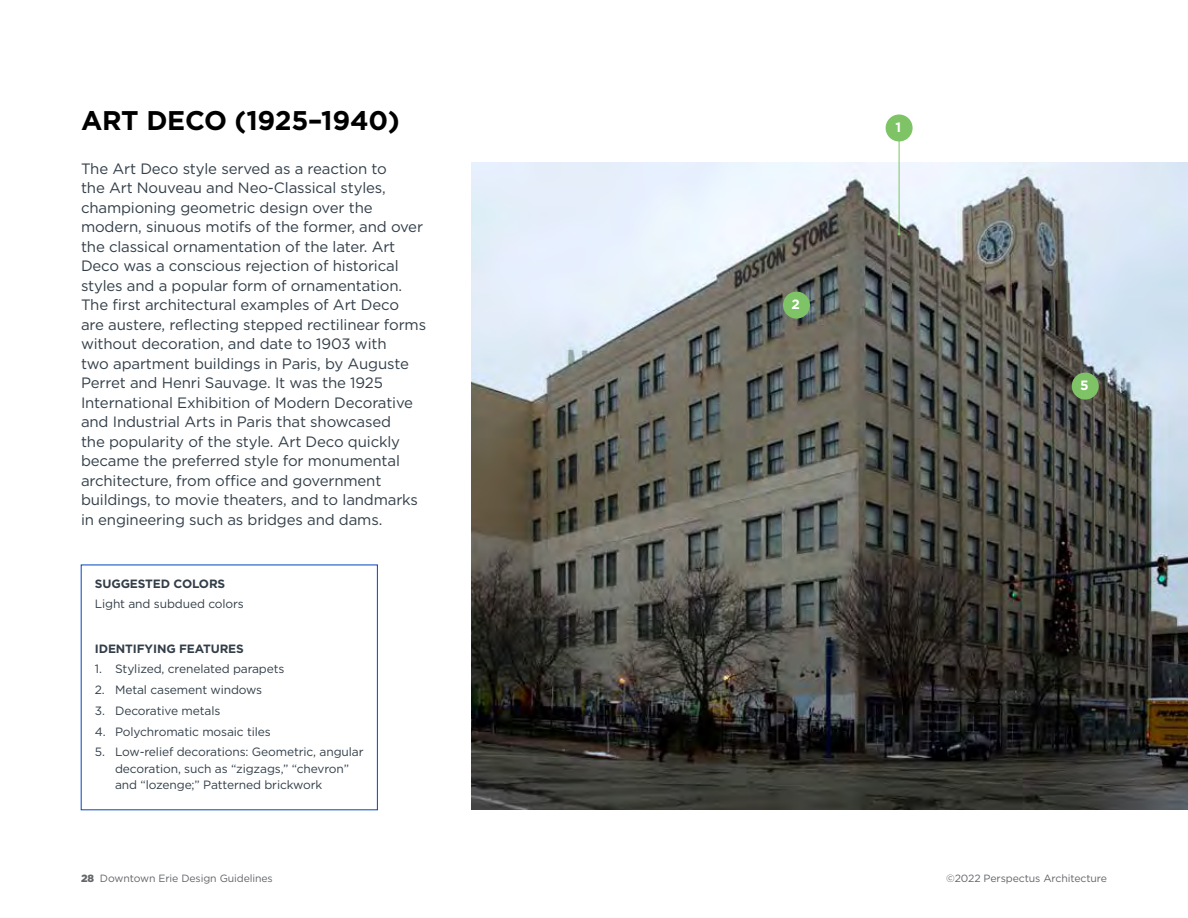
<style>
.page{position:relative;width:1188px;height:918px;background:#fff}
.page>*{position:absolute;margin:0;border:0;box-sizing:border-box;transform-origin:0 0}
.t1{font:700 27px "Gotham";letter-spacing:-.01em;color:#000}
.t2{font:15px/19.5px "Gotham";letter-spacing:-.01em;color:#323e48}
.t3{font:700 13.5px "Gotham";color:#fff}
.t4{font:12px/16.5px "Gotham";letter-spacing:-.01em;color:#323e48}
.t5{font:700 12px "Gotham";letter-spacing:-.01em;color:#323e48}
.t6{font:10.5px "Gotham";letter-spacing:-.01em;color:#636569}
.s1{font-weight:900}
</style>
<div class="page">
<img style="left:472px;top:162px;width:716px;height:648px">
<hr style="left:899px;top:117px;width:1px;height:117px;background:#7ec466">
<div style="left:886px;top:114px;width:27px;height:27px;background:#7ec466;border-radius:50%"></div>
<div style="left:783px;top:292px;width:27px;height:27px;background:#7ec466;border-radius:50%"></div>
<div style="left:1072px;top:373px;width:27px;height:27px;background:#7ec466;border-radius:50%"></div>
<h1 class="t1" style="left:81px;top:102px;width:320px">ART DECO (1925–1940)</h1>
<p class="t2" style="left:81px;top:159px;width:347px">The Art Deco style served as a reaction to<br>the Art Nouveau and Neo-Classical styles, championing geometric design over the modern, sinuous motifs of the former, and over the classical ornamentation of the later. Art Deco was a conscious rejection of historical styles and a popular form of ornamentation.<br>The first architectural examples of Art Deco<br>are austere, reflecting stepped rectilinear forms without decoration, and date to 1903 with<br>two apartment buildings in Paris, by Auguste Perret and Henri Sauvage. It was the 1925<br>International Exhibition of Modern Decorative and Industrial Arts in Paris that showcased<br>the popularity of the style. Art Deco quickly became the preferred style for monumental architecture, from office and government buildings, to movie theaters, and to landmarks in engineering such as bridges and dams.</p>
<p class="t5" style="left:95px;top:576px;width:132px">SUGGESTED COLORS</p>
<p class="t4" style="left:95px;top:595px;width:151px">Light and subdued colors</p>
<p class="t5" style="left:95px;top:641px;width:151px">IDENTIFYING FEATURES</p>
<p class="t4" style="left:95px;top:660px;width:191px">1. Stylized, crenelated parapets</p>
<p class="t4" style="left:95px;top:681px;width:169px">2. Metal casement windows</p>
<p class="t4" style="left:95px;top:702px;width:127px">3. Decorative metals</p>
<p class="t4" style="left:95px;top:723px;width:178px">4. Polychromatic mosaic tiles</p>
<p class="t4" style="left:115px;top:744px;width:250px;text-indent:-20px">5. Low-relief decorations: Geometric, angular decoration, such as “zigzags,” “chevron” and “lozenge;” Patterned brickwork</p>
<p class="t3" style="left:792px;top:295px;width:10px">2</p>
<p class="t3" style="left:896px;top:118px;width:7px">1</p>
<p class="t3" style="left:1080px;top:376px;width:10px">5</p>
<p class="t6" style="left:81px;top:871px;width:193px"><span class="s1">28</span> Downtown Erie Design Guidelines</p>
<p class="t6" style="left:946px;top:871px;width:162px">©2022 Perspectus Architecture</p>
</div>
